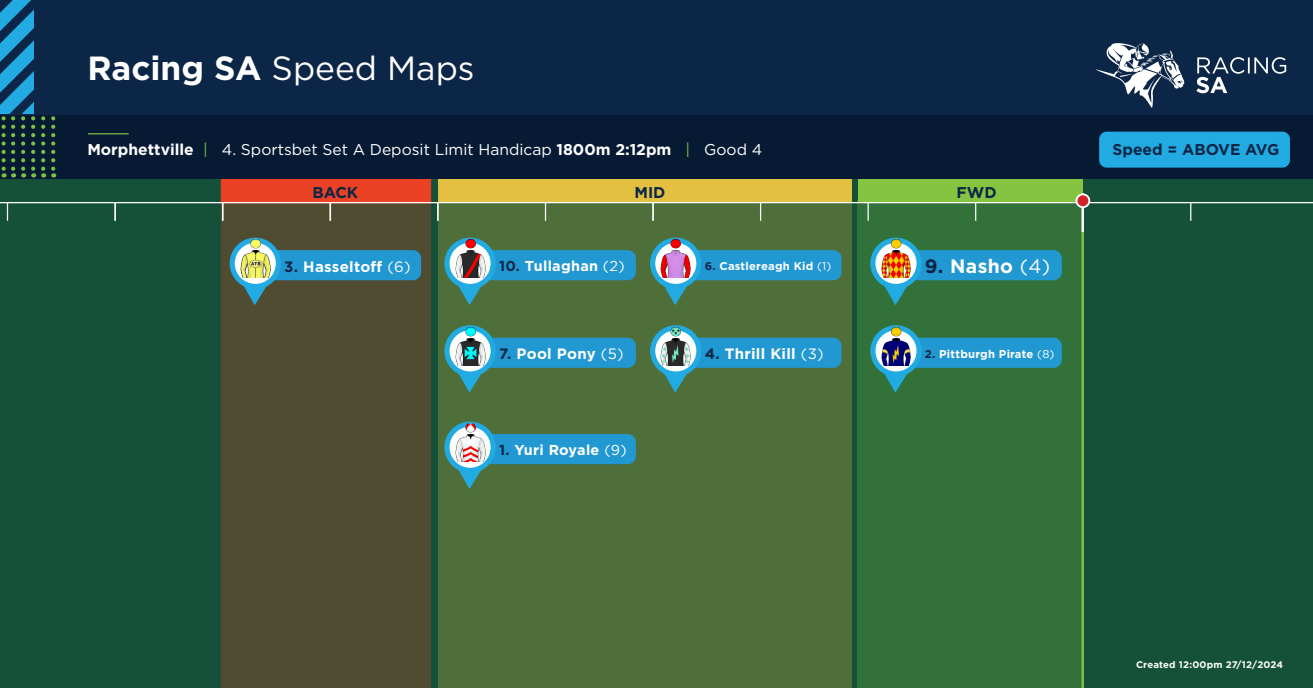
<style>
.page{position:relative;width:1313px;height:688px;background:#fff}
.page>*{position:absolute;margin:0;border:0;box-sizing:border-box;transform-origin:0 0}
.t1{font:33.5px "Gotham HTF";color:#fff}
.t2{font:700 19.38px "Gotham HTF";letter-spacing:.02em;color:#fff}
.t3{font:15.62px "Gotham";color:#fff}
.t4{font:700 15.62px "Gotham HTF";color:#0c2647}
.t5{font:700 15px "Gotham HTF";letter-spacing:.02em;color:#fff}
.t6{font:700 14.38px "Gotham HTF";letter-spacing:.02em;color:#fff}
.t7{font:700 11.25px "Gotham HTF";letter-spacing:.02em;color:#fff}
.t8{font:700 9.56px "Gotham HTF";letter-spacing:.02em;color:#fff}
.s1{font-weight:700}
.s2{font-family:"Gotham HTF";font-weight:700}
.s3{font-family:"Gotham HTF";color:#79c142}
.s4{font-family:"Gotham HTF"}
.s5{color:#0c2647}
.s6{font-family:"Gotham";font-weight:400}
</style>
<div class="page">
<div style="left:0;top:149px;width:1312px;height:539px;background:#155138"></div>
<div style="left:221px;top:203px;width:210px;height:485px;background:#504c32"></div>
<div style="left:221px;top:178px;width:210px;height:25px;background:#eb4225;border:1px solid #eb3e26"></div>
<div style="left:438px;top:178px;width:413px;height:25px;background:#e3c042"></div>
<div style="left:858px;top:178px;width:224px;height:25px;background:#84c440"></div>
<div style="left:438px;top:203px;width:413px;height:485px;background:#4e6f3a"></div>
<div style="left:857px;top:200px;width:225px;height:488px;background:#33713a"></div>
<div style="left:0;top:0;width:1312px;height:178px;background:#0c2647"></div>
<hr style="left:0;top:202px;width:1312px;height:1px;background:#fff">
<div style="left:0;top:115px;width:1312px;height:63px;background:#071a34"></div>
<svg style="left:545px;top:203px;width:1px;height:18px"></svg>
<hr style="left:88px;top:133px;width:41px;height:1px;background:#79c142">
<svg style="left:1196px;top:57px;width:90px;height:36px"></svg>
<svg style="left:1095px;top:43px;width:89px;height:65px"></svg>
<svg style="left:652px;top:203px;width:1px;height:18px"></svg>
<svg style="left:760px;top:203px;width:1px;height:18px"></svg>
<svg style="left:867px;top:203px;width:1px;height:18px"></svg>
<svg style="left:975px;top:203px;width:1px;height:18px"></svg>
<svg style="left:1190px;top:203px;width:1px;height:18px"></svg>
<svg style="left:41px;top:116px;width:4px;height:61px"></svg>
<svg style="left:51px;top:116px;width:4px;height:61px"></svg>
<svg style="left:0;top:0;width:35px;height:177px"></svg>
<hr style="left:1081px;top:231px;width:3px;height:457px;background:#79c142">
<hr style="left:1081px;top:193px;width:3px;height:39px;background:#fff">
<div style="left:1076px;top:194px;width:13px;height:13px;background:#d1232a;border-radius:50%"></div>
<div style="left:1075px;top:193px;width:15px;height:15px;border:2px solid #fff;border-radius:50%"></div>
<svg style="left:7px;top:203px;width:1px;height:18px"></svg>
<svg style="left:114px;top:203px;width:2px;height:18px"></svg>
<svg style="left:222px;top:203px;width:1px;height:18px"></svg>
<svg style="left:329px;top:203px;width:2px;height:18px"></svg>
<svg style="left:437px;top:203px;width:1px;height:18px"></svg>
<svg style="left:230px;top:238px;width:191px;height:67px;background:#3f717c"></svg>
<img style="left:238px;top:239px;width:34px;height:39px">
<svg style="left:650px;top:238px;width:191px;height:67px"></svg>
<img style="left:659px;top:239px;width:33px;height:39px">
<svg style="left:444px;top:325px;width:192px;height:67px"></svg>
<img style="left:453px;top:327px;width:33px;height:38px">
<svg style="left:444px;top:421px;width:192px;height:68px"></svg>
<img style="left:453px;top:423px;width:33px;height:38px">
<svg style="left:444px;top:238px;width:192px;height:67px"></svg>
<img style="left:453px;top:239px;width:33px;height:39px">
<svg style="left:650px;top:325px;width:191px;height:67px"></svg>
<img style="left:659px;top:327px;width:33px;height:38px">
<svg style="left:870px;top:238px;width:191px;height:67px"></svg>
<img style="left:879px;top:239px;width:33px;height:39px">
<svg style="left:870px;top:325px;width:191px;height:67px"></svg>
<img style="left:879px;top:327px;width:33px;height:38px">
<div style="left:1099px;top:132px;width:191px;height:36px;background:#22abe2;border-radius:8px"></div>
<p class="t1" style="left:87px;top:49px;width:389px"><span class="s1">Racing SA</span> Speed Maps</p>
<p class="t3" style="left:87px;top:141px;width:676px"><span class="s2">Morphettville</span> <span class="s3">|</span> <span class="s4">4.</span> Sportsbet Set A Deposit Limit Handicap <span class="s2">1800m 2:12pm</span> <span class="s3">|</span> Good 4</p>
<p class="t4" style="left:312px;top:184px;width:47px">BACK</p>
<p class="t4" style="left:634px;top:183px;width:33px">MID</p>
<p class="t4" style="left:956px;top:184px;width:41px">FWD</p>
<p class="t5" style="left:284px;top:257px;width:128px"><span class="s5">3.</span> Hasseltoff <span class="s6">(6)</span></p>
<p class="t7" style="left:704px;top:259px;width:128px"><span class="s5">6.</span> Castlereagh Kid <span class="s6">(1)</span></p>
<p class="t6" style="left:499px;top:258px;width:127px"><span class="s5">10.</span> Tullaghan <span class="s6">(2)</span></p>
<p class="t2" style="left:925px;top:255px;width:127px"><span class="s5">9.</span> Nasho <span class="s6">(4)</span></p>
<p class="t5" style="left:499px;top:345px;width:126px"><span class="s5">7.</span> Pool Pony <span class="s6">(5)</span></p>
<p class="t5" style="left:704px;top:345px;width:120px"><span class="s5">4.</span> Thrill Kill <span class="s6">(3)</span></p>
<p class="t7" style="left:925px;top:347px;width:131px"><span class="s5">2.</span> Pittburgh Pirate <span class="s6">(8)</span></p>
<p class="t6" style="left:499px;top:441px;width:129px"><span class="s5">1.</span> Yuri Royale <span class="s6">(9)</span></p>
<p class="t4" style="left:1112px;top:141px;width:168px">Speed = ABOVE AVG</p>
<p class="t8" style="left:1136px;top:659px;width:149px">Created 12:00pm 27/12/2024</p>
</div>
